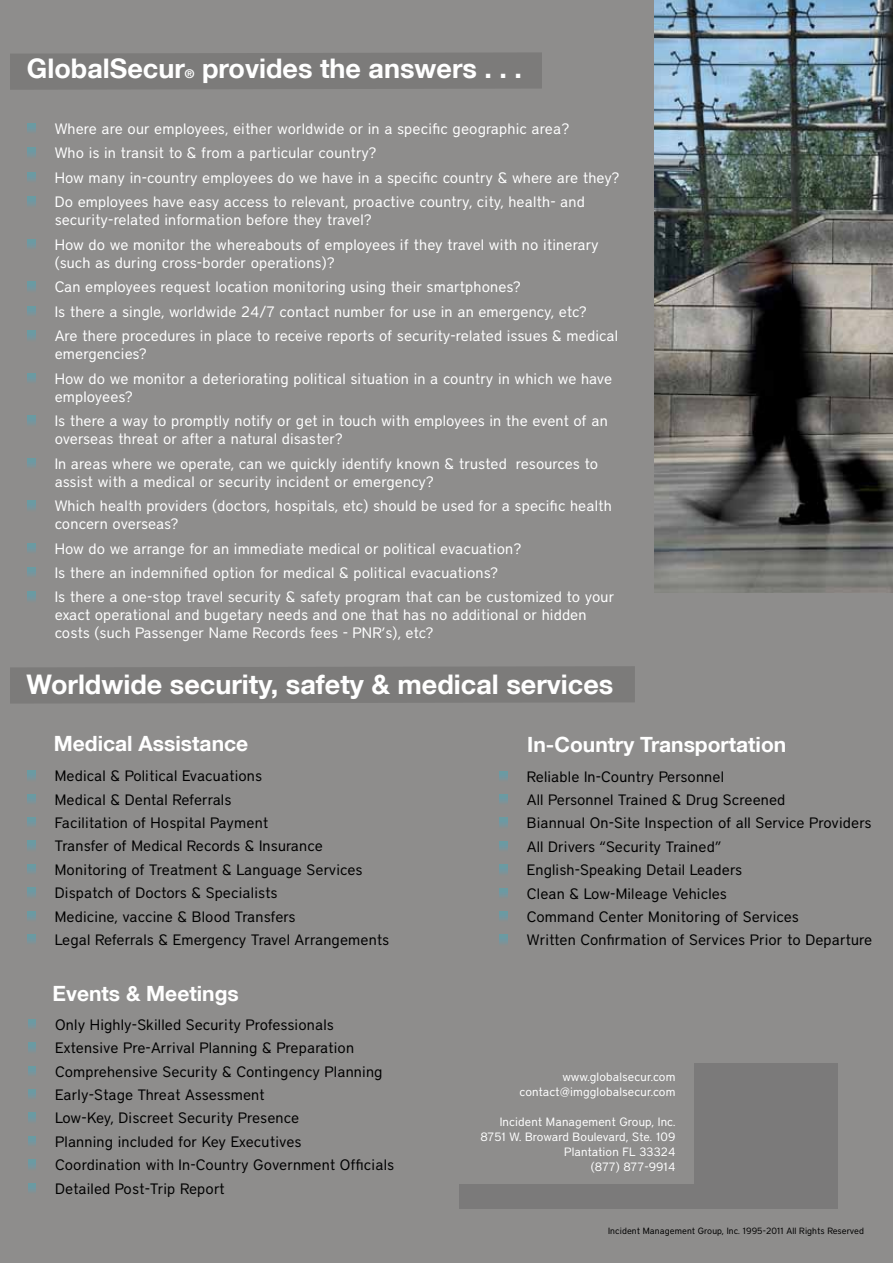
<style>
.page{position:relative;width:893px;height:1263px;background:#8e8d8c}
.page>*{position:absolute;margin:0;border:0;box-sizing:border-box;transform-origin:0 0}
.t1{font:700 27px "Helvetica Neue LT";color:#fff}
.t2{font:700 21px "Helvetica Neue LT";color:#fff}
.t3{font:15px/24.5px "District";letter-spacing:.01em;color:#fff}
.t4{font:15px/23.4px "District";letter-spacing:.01em;color:#000}
.t5{font:12px/15px "District";letter-spacing:.01em;color:#fff;text-align:right}
.t6{font:700 12px "Helvetica Neue LT";color:#fff}
.t7{font:9px "District";letter-spacing:.01em;color:#000}
</style>
<div class="page">
<div style="left:10px;top:666px;width:625px;height:38px;background:#7c7b7a"></div>
<div style="left:10px;top:52px;width:532px;height:38px;background:#7c7b7a"></div>
<div style="left:459px;top:1064px;width:378px;height:145px;background:#7b7a7a"></div>
<div style="left:459px;top:1063px;width:235px;height:120px;background:#8e8d8c"></div>
<svg style="left:500px;top:771px;width:7px;height:9px"></svg>
<svg style="left:500px;top:794px;width:7px;height:9px"></svg>
<svg style="left:500px;top:818px;width:7px;height:9px"></svg>
<svg style="left:500px;top:841px;width:7px;height:9px"></svg>
<svg style="left:500px;top:865px;width:7px;height:9px"></svg>
<svg style="left:500px;top:888px;width:7px;height:9px"></svg>
<svg style="left:500px;top:911px;width:7px;height:9px"></svg>
<svg style="left:500px;top:935px;width:7px;height:9px"></svg>
<svg style="left:28px;top:1019px;width:8px;height:9px"></svg>
<svg style="left:28px;top:1043px;width:8px;height:9px"></svg>
<svg style="left:28px;top:1066px;width:8px;height:9px"></svg>
<svg style="left:28px;top:1089px;width:8px;height:9px"></svg>
<svg style="left:28px;top:1113px;width:8px;height:9px"></svg>
<svg style="left:28px;top:1136px;width:8px;height:9px"></svg>
<svg style="left:28px;top:1160px;width:8px;height:9px"></svg>
<svg style="left:28px;top:1183px;width:8px;height:9px"></svg>
<svg style="left:28px;top:771px;width:7px;height:9px"></svg>
<svg style="left:28px;top:794px;width:7px;height:9px"></svg>
<svg style="left:28px;top:817px;width:7px;height:9px"></svg>
<svg style="left:28px;top:841px;width:7px;height:9px"></svg>
<svg style="left:28px;top:864px;width:7px;height:9px"></svg>
<svg style="left:28px;top:888px;width:7px;height:9px"></svg>
<svg style="left:28px;top:911px;width:7px;height:9px"></svg>
<svg style="left:28px;top:934px;width:7px;height:9px"></svg>
<svg style="left:28px;top:123px;width:7px;height:9px"></svg>
<svg style="left:28px;top:148px;width:7px;height:9px"></svg>
<svg style="left:28px;top:172px;width:7px;height:9px"></svg>
<svg style="left:28px;top:197px;width:7px;height:9px"></svg>
<svg style="left:28px;top:239px;width:7px;height:9px"></svg>
<svg style="left:28px;top:282px;width:7px;height:9px"></svg>
<svg style="left:28px;top:306px;width:7px;height:9px"></svg>
<svg style="left:28px;top:331px;width:7px;height:9px"></svg>
<svg style="left:28px;top:373px;width:7px;height:9px"></svg>
<svg style="left:28px;top:416px;width:7px;height:9px"></svg>
<svg style="left:28px;top:458px;width:7px;height:9px"></svg>
<svg style="left:28px;top:500px;width:7px;height:10px"></svg>
<svg style="left:28px;top:543px;width:7px;height:9px"></svg>
<svg style="left:28px;top:567px;width:7px;height:9px"></svg>
<svg style="left:28px;top:592px;width:7px;height:9px"></svg>
<img style="left:655px;top:0;width:238px;height:592px">
<h1 class="t1" style="left:27px;top:52px;width:159px">GlobalSecur</h1>
<p class="t6" style="left:185px;top:67px;width:11px">®</p>
<h1 class="t1" style="left:202px;top:52px;width:322px">provides the answers . . .</h1>
<p class="t3" style="left:55px;top:116px;width:566px">Where are our employees, either worldwide or in a specific geographic area?<br>Who is in transit to &amp; from a particular country?<br>How many in-country employees do we have in a specific country &amp; where are they?<br>Do employees have easy access to relevant, proactive country, city, health- and</p>
<p class="t3" style="left:55px;top:208px;width:546px">security-related information before they travel?<br>How do we monitor the whereabouts of employees if they travel with no itinerary</p>
<p class="t3" style="left:55px;top:250px;width:565px">(such as during cross-border operations)?<br>Can employees request location monitoring using their smartphones?<br>Is there a single, worldwide 24/7 contact number for use in an emergency, etc?<br>Are there procedures in place to receive reports of security-related issues &amp; medical</p>
<p class="t3" style="left:55px;top:341px;width:559px">emergencies?<br>How do we monitor a deteriorating political situation in a country in which we have</p>
<p class="t3" style="left:55px;top:384px;width:555px">employees?<br>Is there a way to promptly notify or get in touch with employees in the event of an</p>
<p class="t3" style="left:55px;top:426px;width:545px">overseas threat or after a natural disaster?<br>In areas where we operate, can we quickly identify known &amp; trusted resources to</p>
<p class="t3" style="left:55px;top:469px;width:559px">assist with a medical or security incident or emergency?<br>Which health providers (doctors, hospitals, etc) should be used for a specific health</p>
<p class="t3" style="left:55px;top:511px;width:561px">concern overseas?<br>How do we arrange for an immediate medical or political evacuation?<br>Is there an indemnified option for medical &amp; political evacuations?<br>Is there a one-stop travel security &amp; safety program that can be customized to your</p>
<p class="t3" style="left:55px;top:606px;width:533px;line-height:18px">exact operational and bugetary needs and one that has no additional or hidden costs (such Passenger Name Records fees - PNR’s), etc?</p>
<h1 class="t1" style="left:27px;top:668px;width:588px">Worldwide security, safety &amp; medical services</h1>
<h2 class="t2" style="left:54px;top:731px;width:196px">Medical Assistance</h2>
<p class="t4" style="left:55px;top:764px;width:336px">Medical &amp; Political Evacuations<br>Medical &amp; Dental Referrals<br>Facilitation of Hospital Payment<br>Transfer of Medical Records &amp; Insurance Monitoring of Treatment &amp; Language Services Dispatch of Doctors &amp; Specialists<br>Medicine, vaccine &amp; Blood Transfers<br>Legal Referrals &amp; Emergency Travel Arrangements</p>
<h2 class="t2" style="left:53px;top:981px;width:188px">Events &amp; Meetings</h2>
<p class="t4" style="left:55px;top:1013px;width:340px">Only Highly-Skilled Security Professionals Extensive Pre-Arrival Planning &amp; Preparation Comprehensive Security &amp; Contingency Planning Early-Stage Threat Assessment<br>Low-Key, Discreet Security Presence<br>Planning included for Key Executives<br>Coordination with In-Country Government Officials Detailed Post-Trip Report</p>
<h2 class="t2" style="left:527px;top:731px;width:261px">In-Country Transportation</h2>
<p class="t4" style="left:527px;top:764px;width:347px">Reliable In-Country Personnel<br>All Personnel Trained &amp; Drug Screened<br>Biannual On-Site Inspection of all Service Providers All Drivers “Security Trained”<br>English-Speaking Detail Leaders<br>Clean &amp; Low-Mileage Vehicles<br>Command Center Monitoring of Services<br>Written Confirmation of Services Prior to Departure</p>
<p class="t5" style="left:520px;top:1069px;width:157px">www.globalsecur.com contact@imgglobalsecur.com</p>
<p class="t5" style="left:480px;top:1114px;width:197px">Incident Management Group, Inc.<br>8751 W. Broward Boulevard, Ste. 109<br>Plantation FL 33324<br>(877) 877-9914</p>
<p class="t7" style="left:608px;top:1225px;width:257px">Incident Management Group, Inc. 1995-2011 All Rights Reserved</p>
</div>
